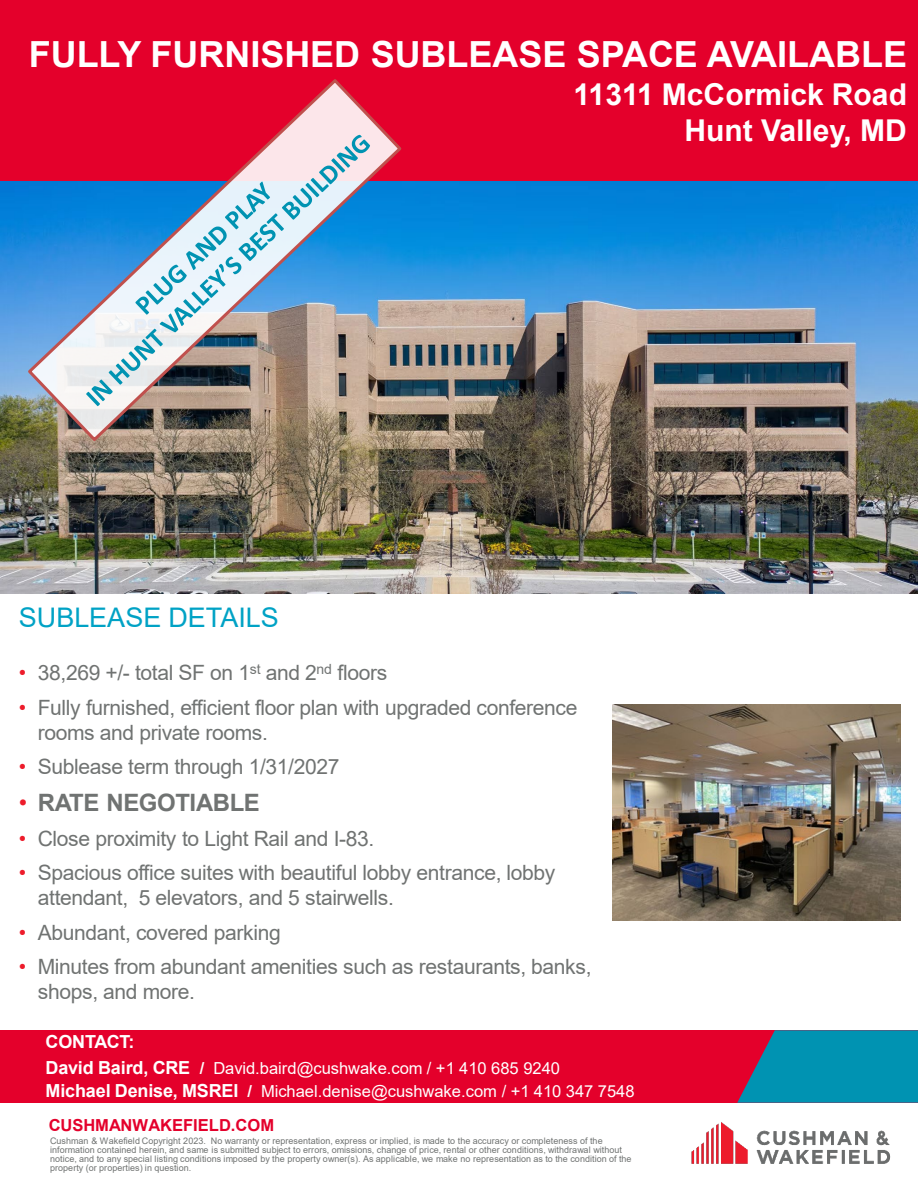
<style>
.page{position:relative;width:918px;height:1188px;background:#fff}
.page>*{position:absolute;margin:0;border:0;box-sizing:border-box;transform-origin:0 0}
.t1{font:700 36px "Arial";color:#fff}
.t2{font:700 30px "Arial";color:#fff}
.t3{font:27px "Arial";color:#00a2c5}
.t4{font:700 24px "Arial";letter-spacing:-.015em;color:#707372}
.t5{font:21px/25.2px "Arial";letter-spacing:-.02em;color:#707372}
.t6{font:700 18px "Arial";letter-spacing:-.01em;color:#fff}
.t7{font:16.5px "Arial";color:#fff}
.t8{font:700 16.5px "Arial";letter-spacing:-.005em;color:#e4002b}
.t9{font:9px/9px "Arial";letter-spacing:.005em;color:#707372}
.s1{color:#ed1c2b}
.s2{font-weight:400;color:#ed1c2b}
.s3{font-weight:700;font-size:18px}
.s4{font-weight:700}
</style>
<div class="page">
<div style="left:0;top:1030px;width:918px;height:73px;background:#e4002b"></div>
<svg style="left:737px;top:1030px;width:181px;height:73px;background:#1982a2"></svg>
<img style="left:691px;top:1122px;width:200px;height:42px">
<img style="left:0;top:181px;width:918px;height:413px">
<img style="left:613px;top:704px;width:288px;height:216px">
<div style="left:0;top:0;width:918px;height:181px;background:#e4002b"></div>
<svg style="left:25px;top:79px;width:379px;height:365px"></svg>
<svg style="left:86px;top:135px;width:284px;height:271px"></svg>
<p class="t1" style="left:29px;top:29px;width:880px">FULLY FURNISHED SUBLEASE SPACE AVAILABLE</p>
<p class="t2" style="left:573px;top:74px;width:335px">11311 McCormick Road</p>
<p class="t2" style="left:684px;top:110px;width:224px">Hunt Valley, MD</p>
<p class="t3" style="left:19px;top:599px;width:262px">SUBLEASE DETAILS</p>
<p class="t5" style="left:19px;top:660px;width:370px"><span class="s1">•</span> 38,269 +/- total SF on 1<sup>st</sup> and 2<sup>nd</sup> floors</p>
<p class="t5" style="left:38px;top:694px;width:541px;text-indent:-19px"><span class="s1">•</span> Fully furnished, efficient floor plan with upgraded conference rooms and private rooms.</p>
<p class="t5" style="left:19px;top:754px;width:322px"><span class="s1">•</span> Sublease term through 1/31/2027</p>
<p class="t4" style="left:19px;top:786px;width:242px"><span class="s2">•</span> RATE NEGOTIABLE</p>
<p class="t5" style="left:19px;top:826px;width:357px"><span class="s1">•</span> Close proximity to Light Rail and I-83.</p>
<p class="t5" style="left:38px;top:860px;width:519px;text-indent:-19px"><span class="s1">•</span> Spacious office suites with beautiful lobby entrance, lobby attendant, 5 elevators, and 5 stairwells.</p>
<p class="t5" style="left:19px;top:919px;width:263px"><span class="s1">•</span> Abundant, covered parking</p>
<p class="t5" style="left:38px;top:954px;width:555px;text-indent:-19px"><span class="s1">•</span> Minutes from abundant amenities such as restaurants, banks, shops, and more.</p>
<p class="t6" style="left:46px;top:1029px;width:90px">CONTACT:</p>
<p class="t7" style="left:46px;top:1057px;width:516px"><span class="s3">David Baird, CRE</span> <span class="s4">/</span> David.baird@cushwake.com / +1 410 685 9240</p>
<p class="t7" style="left:46px;top:1080px;width:591px"><span class="s3">Michael Denise, MSREI</span> <span class="s4">/</span> Michael.denise@cushwake.com / +1 410 347 7548</p>
<h3 class="t8" style="left:49px;top:1113px;width:227px">CUSHMANWAKEFIELD.COM</h3>
<p class="t9" style="left:50px;top:1136px;width:583px">Cushman &amp; Wakefield Copyright 2023. No warranty or representation, express or implied, is made to the accuracy or completeness of the information contained herein, and same is submitted subject to errors, omissions, change of price, rental or other conditions, withdrawal without notice, and to any special listing conditions imposed by the property owner(s). As applicable, we make no representation as to the condition of the property (or properties) in question.</p>
</div>
